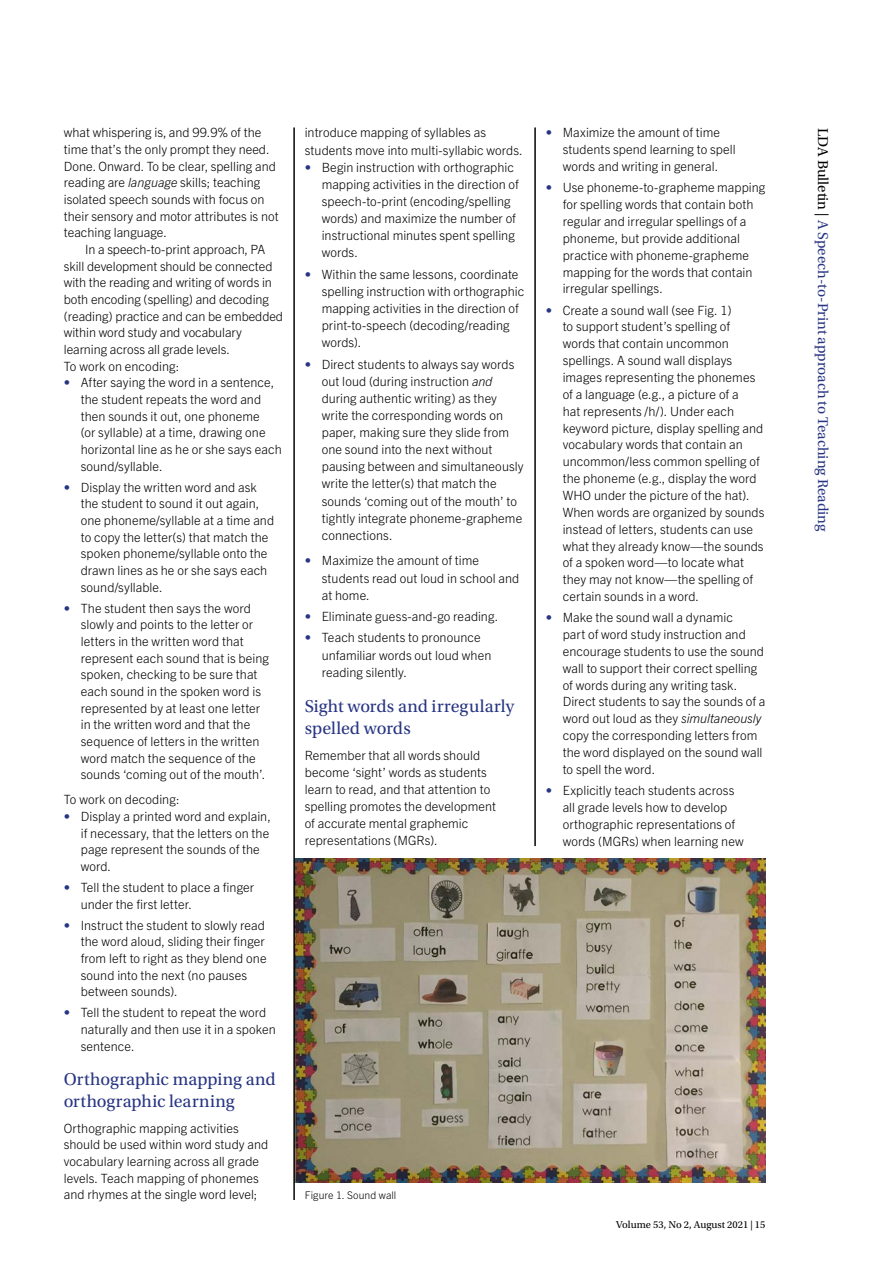
<style>
.page{position:relative;width:893px;height:1263px;background:#fff}
.page>*{position:absolute;margin:0;border:0;box-sizing:border-box;transform-origin:0 0}
.t1{font:18px/21.9px "Utopia Std";color:#283583}
.t2{font:15px "Utopia Std";color:#283583}
.t3{font:300 12.75px/16.6px "Trade Gothic Next LT Pro";letter-spacing:.005em;color:#000}
.t4{font:10.5px "Utopia Std";color:#000}
.t5{font:300 10.5px "Trade Gothic Next LT Pro";letter-spacing:.015em;color:#000}
.s1{font-style:italic}
.s2{color:#283583}
.s3{color:#000}
</style>
<div class="page">
<img style="left:295px;top:859px;width:470px;height:323px">
<hr style="left:294px;top:128px;width:1px;height:1072px;background:#000">
<hr style="left:535px;top:128px;width:1px;height:718px;background:#000">
<p class="t3" style="left:64px;top:124px;width:216px">what whispering is, and 99.9% of the time that’s the only prompt they need.<br>Done. Onward. To be clear, spelling and reading are <span class="s1">language</span> skills; teaching isolated speech sounds with focus on their sensory and motor attributes is not teaching language.</p>
<p class="t3" style="left:64px;top:240px;width:221px;text-indent:21px">In a speech-to-print approach, PA skill development should be connected with the reading and writing of words in both encoding (spelling) and decoding (reading) practice and can be embedded within word study and vocabulary learning across all grade levels.<br>To work on encoding:</p>
<p class="t3" style="left:81px;top:374px;width:202px;text-indent:-17px"><span class="s2">•</span> After saying the word in a sentence, the student repeats the word and then sounds it out, one phoneme<br>(or syllable) at a time, drawing one horizontal line as he or she says each sound/syllable.</p>
<p class="t3" style="left:81px;top:478px;width:195px;text-indent:-17px"><span class="s2">•</span> Display the written word and ask the student to sound it out again, one phoneme/syllable at a time and to copy the letter(s) that match the spoken phoneme/syllable onto the drawn lines as he or she says each sound/syllable.</p>
<p class="t3" style="left:81px;top:599px;width:190px;text-indent:-17px"><span class="s2">•</span> The student then says the word slowly and points to the letter or letters in the written word that represent each sound that is being spoken, checking to be sure that each sound in the spoken word is represented by at least one letter in the written word and that the sequence of letters in the written word match the sequence of the sounds ‘coming out of the mouth’.</p>
<p class="t3" style="left:64px;top:791px;width:117px">To work on decoding:</p>
<p class="t3" style="left:81px;top:807px;width:192px;text-indent:-17px"><span class="s2">•</span> Display a printed word and explain, if necessary, that the letters on the page represent the sounds of the word.</p>
<p class="t3" style="left:81px;top:878px;width:175px;text-indent:-17px"><span class="s2">•</span> Tell the student to place a finger under the first letter.</p>
<p class="t3" style="left:81px;top:916px;width:187px;text-indent:-17px"><span class="s2">•</span> Instruct the student to slowly read the word aloud, sliding their finger from left to right as they blend one sound into the next (no pauses between sounds).</p>
<p class="t3" style="left:81px;top:1003px;width:197px;text-indent:-17px"><span class="s2">•</span> Tell the student to repeat the word naturally and then use it in a spoken sentence.</p>
<h1 class="t1" style="left:64px;top:1069px;width:213px">Orthographic mapping and orthographic learning</h1>
<p class="t3" style="left:64px;top:1119px;width:206px">Orthographic mapping activities should be used within word study and vocabulary learning across all grade levels. Teach mapping of phonemes and rhymes at the single word level;</p>
<p class="t3" style="left:305px;top:123px;width:220px;line-height:17.1px">introduce mapping of syllables as students move into multi-syllabic words.</p>
<p class="t3" style="left:322px;top:158px;width:198px;line-height:17.1px;text-indent:-17px"><span class="s2">•</span> Begin instruction with orthographic mapping activities in the direction of speech-to-print (encoding/spelling words) and maximize the number of instructional minutes spent spelling words.</p>
<p class="t3" style="left:322px;top:265px;width:204px;line-height:17.1px;text-indent:-17px"><span class="s2">•</span> Within the same lessons, coordinate spelling instruction with orthographic mapping activities in the direction of print-to-speech (decoding/reading words).</p>
<p class="t3" style="left:322px;top:354px;width:203px;line-height:17.1px;text-indent:-17px"><span class="s2">•</span> Direct students to always say words out loud (during instruction <span class="s1">and </span>during authentic writing) as they write the corresponding words on paper, making sure they slide from one sound into the next without pausing between and simultaneously write the letter(s) that match the sounds ‘coming out of the mouth’ to tightly integrate phoneme-grapheme connections.</p>
<p class="t3" style="left:322px;top:551px;width:199px;line-height:17.1px;text-indent:-17px"><span class="s2">•</span> Maximize the amount of time students read out loud in school and at home.</p>
<p class="t3" style="left:305px;top:607px;width:195px"><span class="s2">•</span> Eliminate guess-and-go reading.</p>
<p class="t3" style="left:322px;top:628px;width:171px;line-height:17.1px;text-indent:-17px"><span class="s2">•</span> Teach students to pronounce unfamiliar words out loud when reading silently.</p>
<h1 class="t1" style="left:305px;top:695px;width:211px;line-height:22.4px">Sight words and irregularly spelled words</h1>
<p class="t3" style="left:305px;top:746px;width:193px;line-height:17.1px">Remember that all words should become ‘sight’ words as students learn to read, and that attention to spelling promotes the development of accurate mental graphemic representations (MGRs).</p>
<p class="t3" style="left:563px;top:124px;width:174px;text-indent:-17px"><span class="s2">•</span> Maximize the amount of time students spend learning to spell words and writing in general.</p>
<p class="t3" style="left:563px;top:178px;width:204px;text-indent:-17px"><span class="s2">•</span> Use phoneme-to-grapheme mapping for spelling words that contain both regular and irregular spellings of a phoneme, but provide additional practice with phoneme-grapheme mapping for the words that contain irregular spellings.</p>
<p class="t3" style="left:563px;top:301px;width:203px;text-indent:-17px"><span class="s2">•</span> Create a sound wall (see Fig. 1)<br>to support student’s spelling of words that contain uncommon spellings. A sound wall displays images representing the phonemes of a language (e.g., a picture of a<br>hat represents /h/). Under each keyword picture, display spelling and vocabulary words that contain an uncommon/less common spelling of the phoneme (e.g., display the word<br>WHO under the picture of the hat).<br>When words are organized by sounds instead of letters, students can use what they already know—the sounds of a spoken word—to locate what they may not know—the spelling of certain sounds in a word.</p>
<p class="t3" style="left:563px;top:608px;width:204px;text-indent:-17px"><span class="s2">•</span> Make the sound wall a dynamic<br>part of word study instruction and encourage students to use the sound wall to support their correct spelling of words during any writing task.<br>Direct students to say the sounds of a word out loud as they <span class="s1">simultaneously </span>copy the corresponding letters from the word displayed on the sound wall to spell the word.</p>
<p class="t3" style="left:563px;top:781px;width:182px;text-indent:-17px"><span class="s2">•</span> Explicitly teach students across all grade levels how to develop orthographic representations of words (MGRs) when learning new</p>
<p class="t5" style="left:305px;top:1188px;width:93px">Figure 1. Sound wall</p>
<p class="t4" style="left:616px;top:1219px;width:151px">Volume 53, No 2, August 2021 | 15</p>
<p class="t2" style="left:831px;top:128px;width:405px;rotate:90deg"><span class="s3">LDA Bulletin |</span> A Speech-to-Print approach to Teaching Reading</p>
</div>
